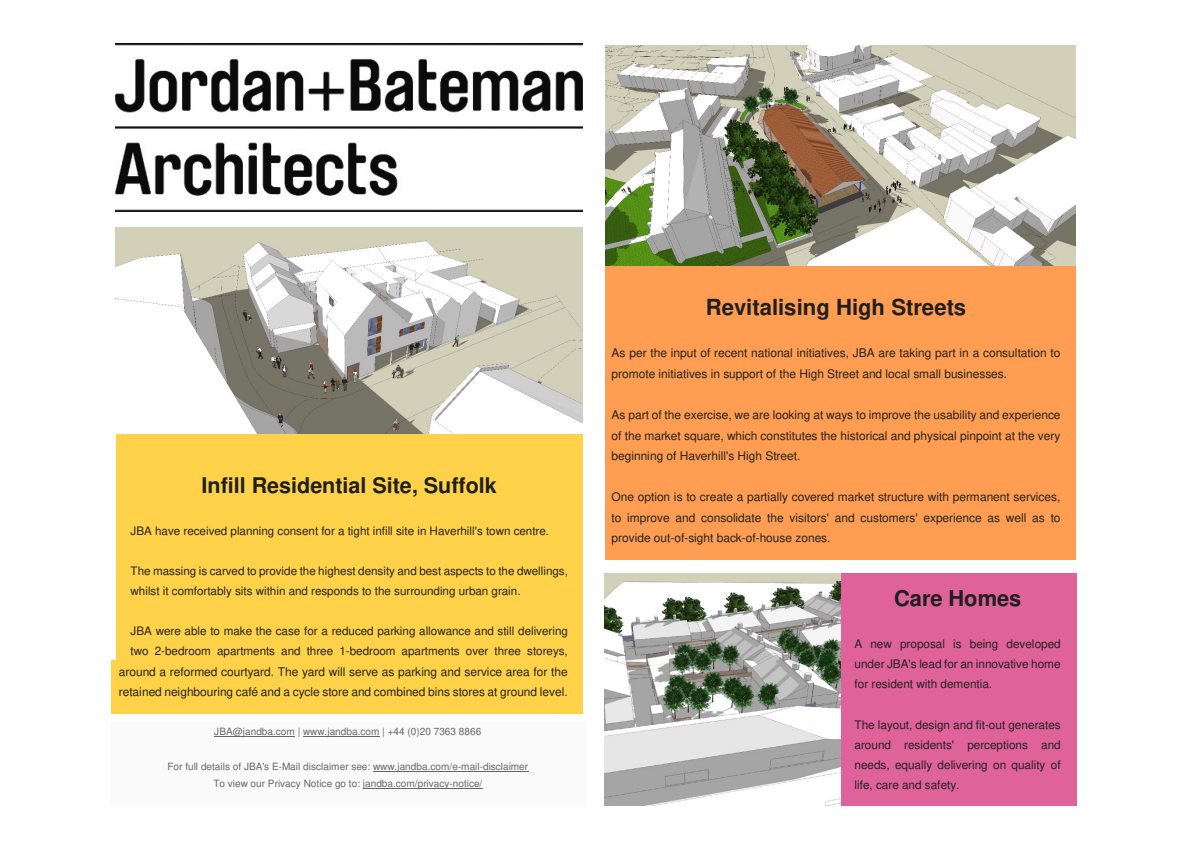
<style>
.page{position:relative;width:1191px;height:842px;background:#fff}
.page>*{position:absolute;margin:0;border:0;box-sizing:border-box;transform-origin:0 0}
.t1{font:700 22.2px "Helvetica";color:#1f1f1f}
.t2{font:700 21.9px "Helvetica";letter-spacing:-.005em;color:#1f1f1f}
.t3{font:700 21.8px "Helvetica";letter-spacing:-.005em;color:#1f1f1f}
.t4{font:700 21.6px "Helvetica";color:#1f1f1f}
.t5{font:12px/20.5px "Helvetica";color:#222}
.t6{font:11.8px/20.2px "Helvetica";color:#222;text-align:justify}
.t7{font:11.7px/20px "Helvetica";color:#222}
.t8{font:10px/17.3px "Helvetica";letter-spacing:.005em;color:#656565;text-align:center}
.t9{font:8.9px "Tahoma";color:#000}
</style>
<div class="page">
<img style="left:116px;top:43px;width:466px;height:169px">
<img style="left:116px;top:227px;width:466px;height:207px">
<div style="left:116px;top:434px;width:466px;height:237px;background:#ffd249"></div>
<img style="left:605px;top:45px;width:470px;height:221px">
<div style="left:605px;top:266px;width:470px;height:293px;background:#ff9d52"></div>
<div style="left:111px;top:660px;width:472px;height:53px;background:#ffd249"></div>
<div style="left:604px;top:573px;width:472px;height:233px;background:#e0629a"></div>
<img style="left:604px;top:573px;width:236px;height:233px">
<div style="left:111px;top:726px;width:475px;height:77px;background:#fafafa"></div>
<hr style="left:214px;top:736px;width:81px;height:1px;background:#656565">
<hr style="left:303px;top:736px;width:76px;height:1px;background:#656565">
<hr style="left:373px;top:771px;width:155px;height:1px;background:#656565">
<hr style="left:363px;top:788px;width:119px;height:1px;background:#656565">
<hr style="left:111px;top:722px;width:475px;height:4px;background:#fafafa">
<hr style="left:111px;top:803px;width:475px;height:2px;background:#fafafa">
<p class="t3" style="left:401px;top:464px;width:128px">Care Homes</p>
<p class="t4" style="left:201px;top:477px;width:297px">Infill Residential Site, Suffolk</p>
<p class="t7" style="left:131px;top:521px;width:420px">JBA have received planning consent for a tight infill site in Haverhill's town centre.</p>
<p class="t7" style="left:131px;top:561px;width:439px">The massing is carved to provide the highest density and best aspects to the dwellings, whilst it comfortably sits within and responds to the surrounding urban grain.</p>
<p class="t7" style="left:131px;top:621px;width:439px">JBA were able to make the case for a reduced parking allowance and still delivering two 2-bedroom apartments and three 1-bedroom apartments over three storeys,</p>
<p class="t5" style="left:119px;top:662px;width:450px">around a reformed courtyard. The yard will serve as parking and service area for the retained neighbouring café and a cycle store and combined bins stores at ground level.</p>
<p class="t9" style="left:347px;top:684px;width:6px">1</p>
<p class="t8" style="left:214px;top:724px;width:268px">JBA@jandba.com | www.jandba.com | +44 (0)20 7363 8866</p>
<p class="t8" style="left:167px;top:758px;width:362px">For full details of JBA's E-Mail disclaimer see: www.jandba.com/e-mail-disclaimer<br>To view our Privacy Notice go to: jandba.com/privacy-notice/</p>
<p class="t1" style="left:706px;top:298px;width:262px">Revitalising High Streets</p>
<p class="t5" style="left:611px;top:344px;width:450px">As per the input of recent national initiatives, JBA are taking part in a consultation to promote initiatives in support of the High Street and local small businesses.</p>
<p class="t5" style="left:611px;top:406px;width:450px;text-align:justify">As part of the exercise, we are looking at ways to improve the usability and experience of the market square, which constitutes the historical and physical pinpoint at the very beginning of Haverhill's High Street.</p>
<p class="t5" style="left:611px;top:488px;width:450px;text-align:justify">One option is to create a partially covered market structure with permanent services, to improve and consolidate the visitors' and customers' experience as well as to provide out-of-sight back-of-house zones.</p>
<p class="t2" style="left:894px;top:589px;width:129px">Care Homes</p>
<p class="t6" style="left:854px;top:634px;width:208px">A new proposal is being developed under JBA's lead for an innovative home for resident with dementia.</p>
<p class="t6" style="left:854px;top:715px;width:208px">The layout, design and fit-out generates around residents' perceptions and needs, equally delivering on quality of life, care and safety.</p>
</div>
